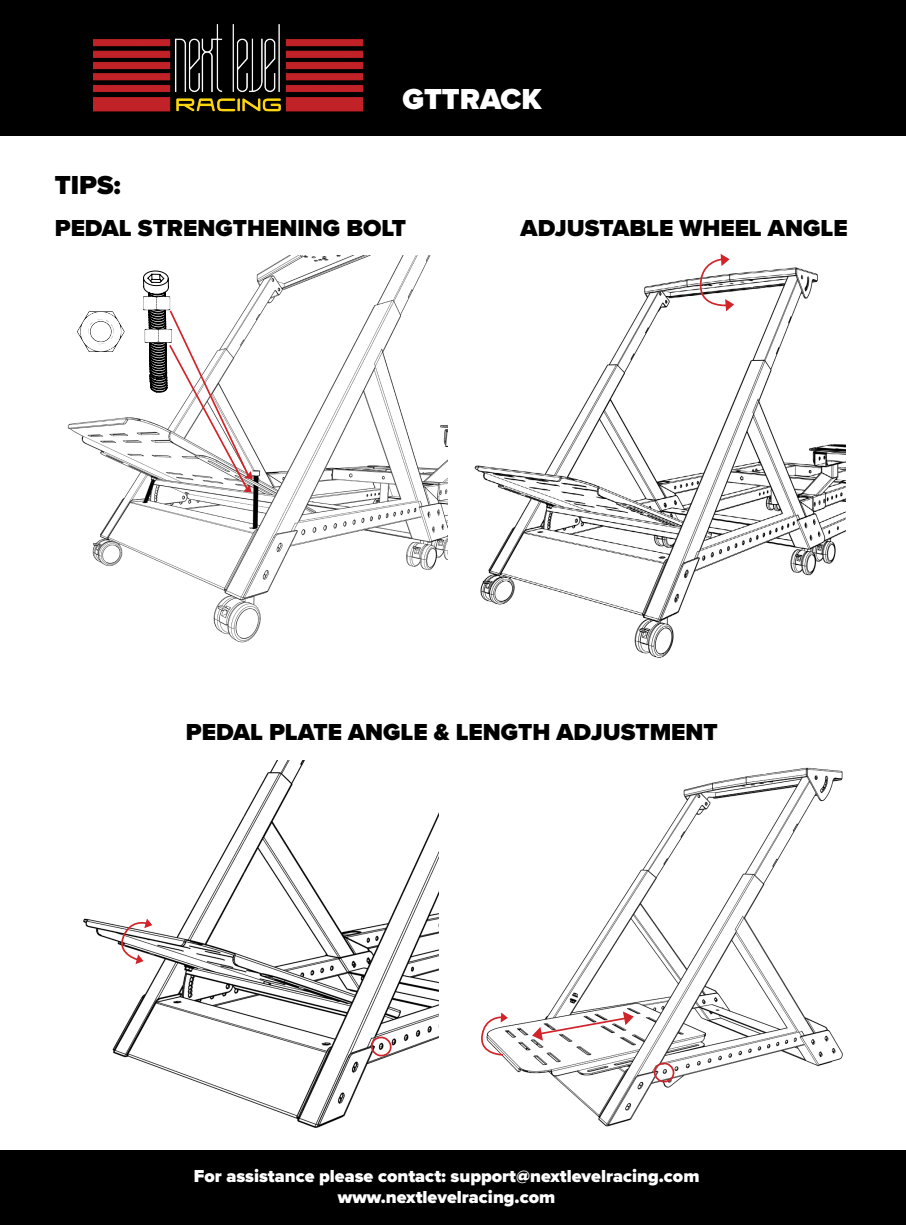
<style>
.page{position:relative;width:906px;height:1225px;background:#fff}
.page>*{position:absolute;margin:0;border:0;box-sizing:border-box;transform-origin:0 0}
.t1{font:900 30px "Proxima Nova";color:#fff}
.t2{font:900 27px "Proxima Nova";color:#000}
.t3{font:900 24px "Proxima Nova";color:#000}
.t4{font:900 18px/21.6px "Proxima Nova";color:#fff;text-align:center}
</style>
<div class="page">
<div style="left:0;top:0;width:906px;height:136px;background:#000"></div>
<img style="left:94px;top:24px;width:269px;height:88px">
<div style="left:0;top:1149px;width:906px;height:76px;background:#000"></div>
<img style="left:67px;top:255px;width:380px;height:388px">
<img style="left:83px;top:760px;width:355px;height:368px">
<svg style="left:368px;top:1034px;width:26px;height:23px"></svg>
<img style="left:502px;top:767px;width:341px;height:360px">
<svg style="left:651px;top:1060px;width:26px;height:23px"></svg>
<svg style="left:481px;top:1009px;width:28px;height:47px"></svg>
<svg style="left:115px;top:915px;width:39px;height:51px"></svg>
<svg style="left:77px;top:311px;width:47px;height:41px"></svg>
<div style="left:91px;top:322px;width:20px;height:19px;background:#fff;border-radius:50%"></div>
<svg style="left:143px;top:270px;width:111px;height:224px"></svg>
<img style="left:474px;top:267px;width:371px;height:391px">
<svg style="left:699px;top:254px;width:37px;height:60px"></svg>
<svg style="left:530px;top:1008px;width:105px;height:35px"></svg>
<h1 class="t1" style="left:402px;top:76px;width:140px">GTTRACK</h1>
<h2 class="t2" style="left:55px;top:165px;width:68px">TIPS:</h2>
<h3 class="t3" style="left:55px;top:210px;width:353px">PEDAL STRENGTHENING BOLT</h3>
<h3 class="t3" style="left:520px;top:210px;width:328px">ADJUSTABLE WHEEL ANGLE</h3>
<h3 class="t3" style="left:186px;top:714px;width:533px">PEDAL PLATE ANGLE &amp; LENGTH ADJUSTMENT</h3>
<p class="t4" style="left:194px;top:1164px;width:507px">For assistance please contact: support@nextlevelracing.com www.nextlevelracing.com</p>
</div>
